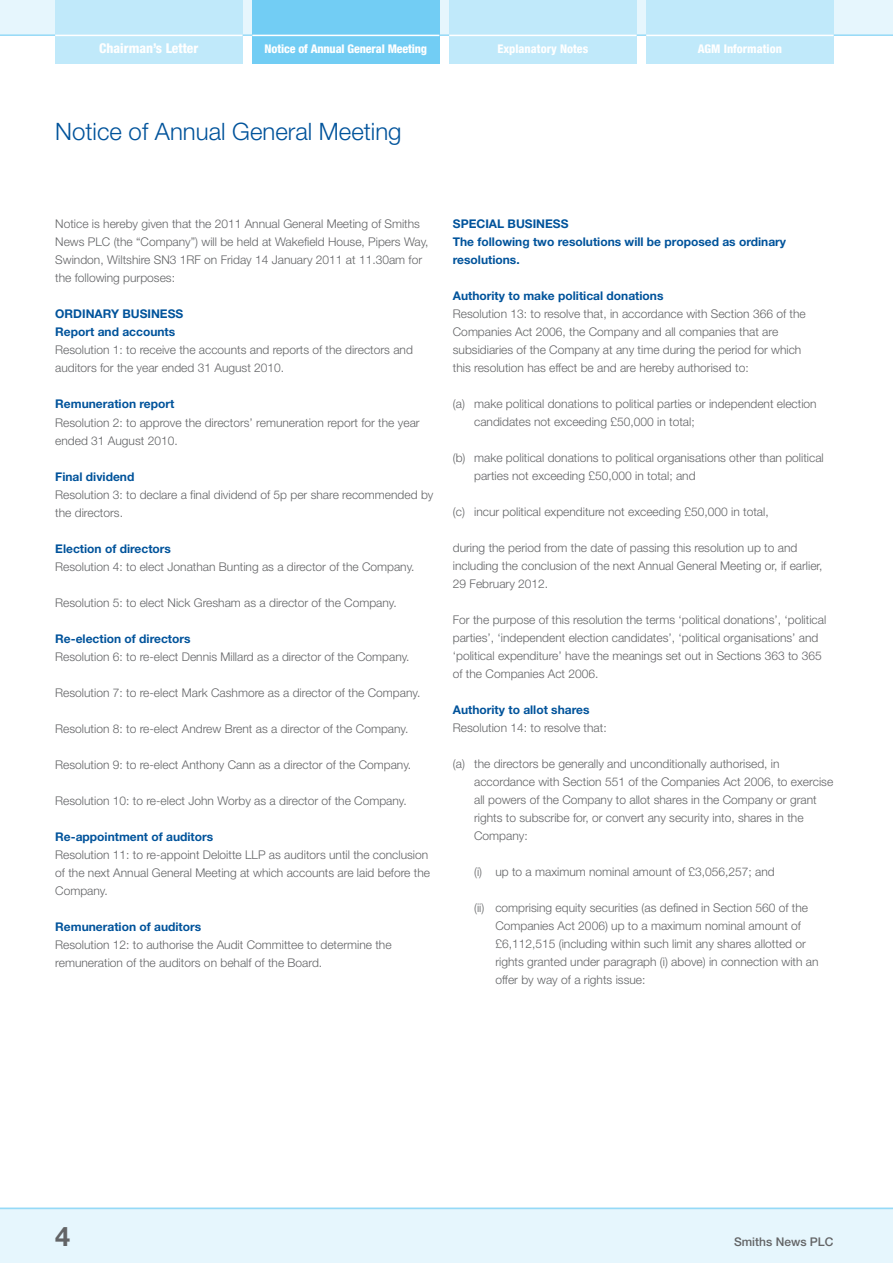
<style>
.page{position:relative;width:893px;height:1263px;background:#fff}
.page>*{position:absolute;margin:0;border:0;box-sizing:border-box;transform-origin:0 0}
.t1{font:700 27px "Helvetica Neue";color:#636466}
.t2{font:300 24px "Helvetica Neue";color:#00539b}
.t3{font:800 condensed 13.5px "Helvetica Neue";color:#fff}
.t4{font:300 12px/18px "Helvetica Neue";color:#636466}
.t5{font:700 12px/18px "Helvetica Neue";color:#00539b}
.t6{font:800 condensed 12px "Helvetica Neue";color:#fff}
.t7{font:500 12px "Helvetica Neue";color:#636466}
</style>
<div class="page">
<div style="left:0;top:0;width:893px;height:34px;background:#e6f6fd"></div>
<hr style="left:0;top:34px;width:893px;height:2px;background:#95daf7">
<div style="left:449px;top:0;width:187px;height:64px;background:#c0e9fa"></div>
<hr style="left:449px;top:35px;width:187px;height:1px;background:#fff">
<div style="left:646px;top:0;width:187px;height:64px;background:#c0e9fa"></div>
<hr style="left:646px;top:35px;width:187px;height:1px;background:#fff">
<div style="left:55px;top:0;width:187px;height:64px;background:#c0e9fa"></div>
<hr style="left:55px;top:35px;width:187px;height:1px;background:#fff">
<div style="left:252px;top:0;width:187px;height:64px;background:#72cdf4"></div>
<hr style="left:252px;top:35px;width:187px;height:1px;background:#fff">
<div style="left:0;top:1208px;width:893px;height:55px;background:#e6f6fd"></div>
<hr style="left:0;top:1208px;width:893px;height:1px;background:#95daf7">
<p class="t3" style="left:99px;top:40px;width:101px">Chairman’s Letter</p>
<p class="t6" style="left:264px;top:41px;width:164px">Notice of Annual General Meeting</p>
<p class="t6" style="left:497px;top:41px;width:92px">Explanatory Notes</p>
<p class="t6" style="left:698px;top:41px;width:86px">AGM Information</p>
<h2 class="t2" style="left:55px;top:117px;width:348px">Notice of Annual General Meeting</h2>
<p class="t4" style="left:55px;top:215px;width:375px">Notice is hereby given that the 2011 Annual General Meeting of Smiths News PLC (the “Company”) will be held at Wakefield House, Pipers Way, Swindon, Wiltshire SN3 1RF on Friday 14 January 2011 at 11.30am for the following purposes:</p>
<p class="t5" style="left:55px;top:305px;width:130px">ORDINARY BUSINESS<br>Report and accounts</p>
<p class="t4" style="left:55px;top:341px;width:359px">Resolution 1: to receive the accounts and reports of the directors and auditors for the year ended 31 August 2010.</p>
<p class="t5" style="left:55px;top:395px;width:121px">Remuneration report</p>
<p class="t4" style="left:55px;top:413px;width:366px">Resolution 2: to approve the directors’ remuneration report for the year ended 31 August 2010.</p>
<p class="t5" style="left:55px;top:467px;width:81px">Final dividend</p>
<p class="t4" style="left:55px;top:485px;width:380px">Resolution 3: to declare a final dividend of 5p per share recommended by the directors.</p>
<p class="t5" style="left:55px;top:539px;width:117px">Election of directors</p>
<p class="t4" style="left:55px;top:557px;width:361px">Resolution 4: to elect Jonathan Bunting as a director of the Company.</p>
<p class="t4" style="left:55px;top:593px;width:343px">Resolution 5: to elect Nick Gresham as a director of the Company.</p>
<p class="t5" style="left:55px;top:629px;width:137px">Re-election of directors</p>
<p class="t4" style="left:55px;top:647px;width:356px">Resolution 6: to re-elect Dennis Millard as a director of the Company.</p>
<p class="t4" style="left:55px;top:683px;width:367px">Resolution 7: to re-elect Mark Cashmore as a director of the Company.</p>
<p class="t4" style="left:55px;top:719px;width:355px">Resolution 8: to re-elect Andrew Brent as a director of the Company.</p>
<p class="t4" style="left:55px;top:755px;width:357px">Resolution 9: to re-elect Anthony Cann as a director of the Company.</p>
<p class="t4" style="left:55px;top:791px;width:353px">Resolution 10: to re-elect John Worby as a director of the Company.</p>
<p class="t5" style="left:55px;top:827px;width:159px">Re-appointment of auditors</p>
<p class="t4" style="left:55px;top:845px;width:376px">Resolution 11: to re-appoint Deloitte LLP as auditors until the conclusion of the next Annual General Meeting at which accounts are laid before the<br>Company.</p>
<p class="t5" style="left:55px;top:917px;width:147px">Remuneration of auditors</p>
<p class="t4" style="left:55px;top:935px;width:338px">Resolution 12: to authorise the Audit Committee to determine the remuneration of the auditors on behalf of the Board.</p>
<p class="t5" style="left:453px;top:215px;width:335px">SPECIAL BUSINESS<br>The following two resolutions will be proposed as ordinary resolutions.</p>
<p class="t5" style="left:453px;top:287px;width:212px">Authority to make political donations</p>
<p class="t4" style="left:453px;top:305px;width:354px">Resolution 13: to resolve that, in accordance with Section 366 of the Companies Act 2006, the Company and all companies that are subsidiaries of the Company at any time during the period for which this resolution has effect be and are hereby authorised to:</p>
<p class="t4" style="left:474px;top:395px;width:344px;text-indent:-21px">(a) make political donations to political parties or independent election candidates not exceeding £50,000 in total;</p>
<p class="t4" style="left:474px;top:449px;width:351px;text-indent:-21px">(b) make political donations to political organisations other than political parties not exceeding £50,000 in total; and</p>
<p class="t4" style="left:453px;top:503px;width:317px">(c) incur political expenditure not exceeding £50,000 in total,</p>
<p class="t4" style="left:453px;top:539px;width:371px">during the period from the date of passing this resolution up to and including the conclusion of the next Annual General Meeting or, if earlier,<br>29 February 2012.</p>
<p class="t4" style="left:453px;top:611px;width:375px">For the purpose of this resolution the terms ‘political donations’, ‘political parties’, ‘independent election candidates’, ‘political organisations’ and ‘political expenditure’ have the meanings set out in Sections 363 to 365 of the Companies Act 2006.</p>
<p class="t5" style="left:453px;top:701px;width:138px">Authority to allot shares</p>
<p class="t4" style="left:453px;top:719px;width:155px">Resolution 14: to resolve that:</p>
<p class="t4" style="left:474px;top:755px;width:361px;text-indent:-21px">(a) the directors be generally and unconditionally authorised, in accordance with Section 551 of the Companies Act 2006, to exercise all powers of the Company to allot shares in the Company or grant rights to subscribe for, or convert any security into, shares in the Company:</p>
<p class="t4" style="left:474px;top:863px;width:302px">(i) up to a maximum nominal amount of £3,056,257; and</p>
<p class="t4" style="left:495px;top:899px;width:325px;text-indent:-21px">(ii) comprising equity securities (as defined in Section 560 of the Companies Act 2006) up to a maximum nominal amount of £6,112,515 (including within such limit any shares allotted or rights granted under paragraph (i) above) in connection with an offer by way of a rights issue:</p>
<h1 class="t1" style="left:55px;top:1220px;width:17px">4</h1>
<p class="t7" style="left:734px;top:1234px;width:101px">Smiths News PLC</p>
</div>
